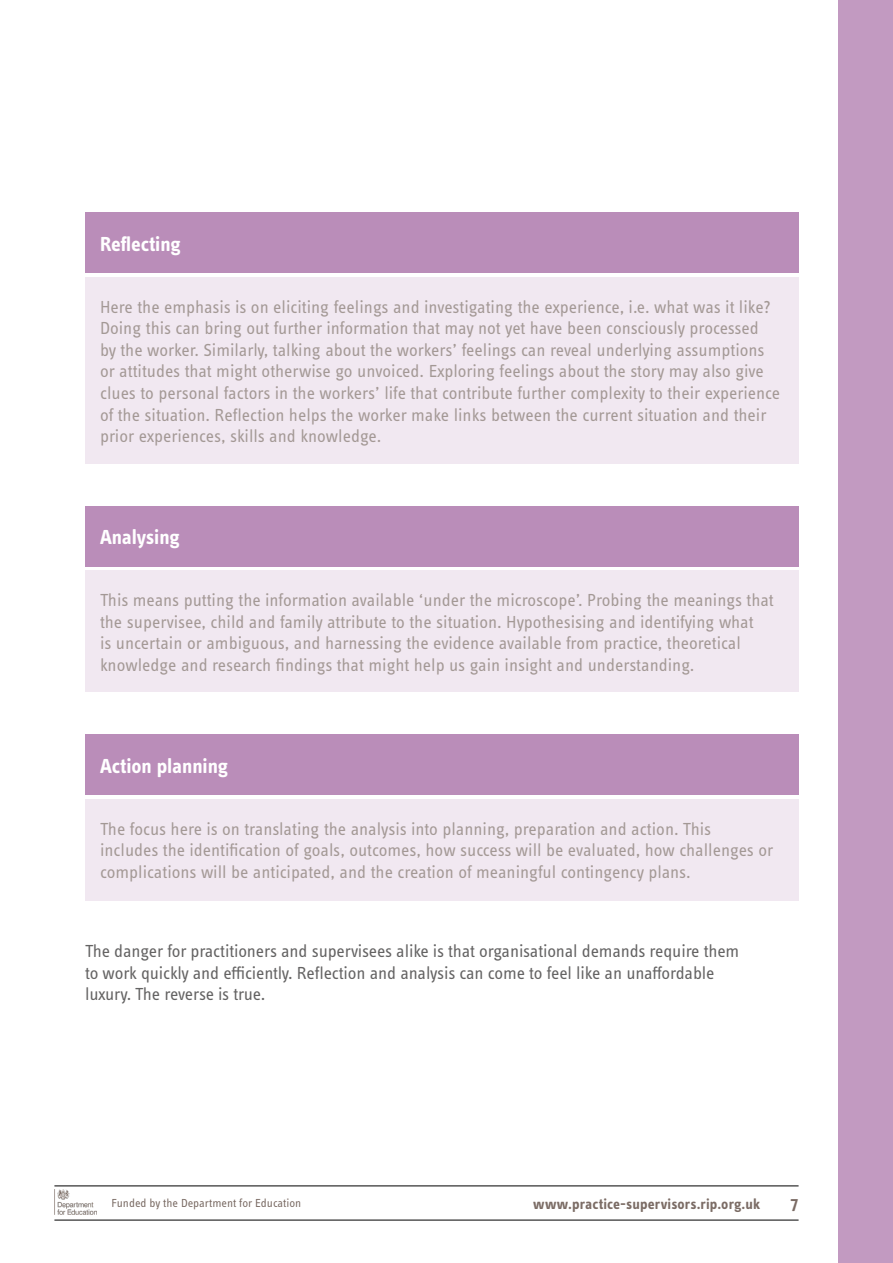
<style>
.page{position:relative;width:893px;height:1263px;background:#fff}
.page>*{position:absolute;margin:0;border:0;box-sizing:border-box;transform-origin:0 0}
.t1{font:700 21px "Info Text Pro";letter-spacing:-.005em;color:#fff}
.t2{font:18px/21.6px "Info Text Pro";color:#9b908b}
.t3{font:18px/21.6px "Info Text Pro";letter-spacing:-.01em;color:#646363}
.t4{font:600 18px "Info Text Pro";color:#7a6b64}
.t5{font:700 15px "Info Text Pro";letter-spacing:.01em;color:#7b6c65}
.t6{font:12px "Info Text Pro";color:#7a6b64}
</style>
<div class="page">
<div style="left:838px;top:0;width:55px;height:1263px;background:#c29ac1"></div>
<hr style="left:54px;top:1220px;width:745px;height:1px;background:#000">
<hr style="left:54px;top:1185px;width:745px;height:1px;background:#000">
<img style="left:54px;top:1190px;width:42px;height:25px">
<div style="left:85px;top:277px;width:714px;height:186px;background:#f0e6f0"></div>
<div style="left:85px;top:570px;width:714px;height:122px;background:#f0e6f0"></div>
<div style="left:85px;top:799px;width:714px;height:101px;background:#f0e6f0"></div>
<div style="left:85px;top:213px;width:714px;height:60px;background:#ba8db9"></div>
<div style="left:85px;top:506px;width:714px;height:60px;background:#ba8db9"></div>
<div style="left:85px;top:735px;width:714px;height:60px;background:#ba8db9"></div>
<p class="t1" style="left:100px;top:231px;width:82px">Reflecting</p>
<p class="t2" style="left:100px;top:295px;width:682px">Here the emphasis is on eliciting feelings and investigating the experience, i.e. what was it like?<br>Doing this can bring out further information that may not yet have been consciously processed<br>by the worker. Similarly, talking about the workers’ feelings can reveal underlying assumptions or attitudes that might otherwise go unvoiced. Exploring feelings about the story may also give clues to personal factors in the workers’ life that contribute further complexity to their experience of the situation. Reflection helps the worker make links between the current situation and their prior experiences, skills and knowledge.</p>
<p class="t1" style="left:100px;top:525px;width:81px">Analysing</p>
<p class="t2" style="left:100px;top:589px;width:675px">This means putting the information available ‘under the microscope’. Probing the meanings that the supervisee, child and family attribute to the situation. Hypothesising and identifying what<br>is uncertain or ambiguous, and harnessing the evidence available from practice, theoretical knowledge and research findings that might help us gain insight and understanding.</p>
<p class="t1" style="left:100px;top:753px;width:130px">Action planning</p>
<p class="t2" style="left:100px;top:817px;width:675px">The focus here is on translating the analysis into planning, preparation and action. This includes the identification of goals, outcomes, how success will be evaluated, how challenges or complications will be anticipated, and the creation of meaningful contingency plans.</p>
<p class="t3" style="left:85px;top:940px;width:656px">The danger for practitioners and supervisees alike is that organisational demands require them to work quickly and efficiently. Reflection and analysis can come to feel like an unaffordable luxury. The reverse is true.</p>
<p class="t6" style="left:111px;top:1196px;width:191px">Funded by the Department for Education</p>
<p class="t5" style="left:533px;top:1195px;width:228px">www.practice-supervisors.rip.org.uk</p>
<p class="t4" style="left:791px;top:1192px;width:9px">7</p>
</div>
